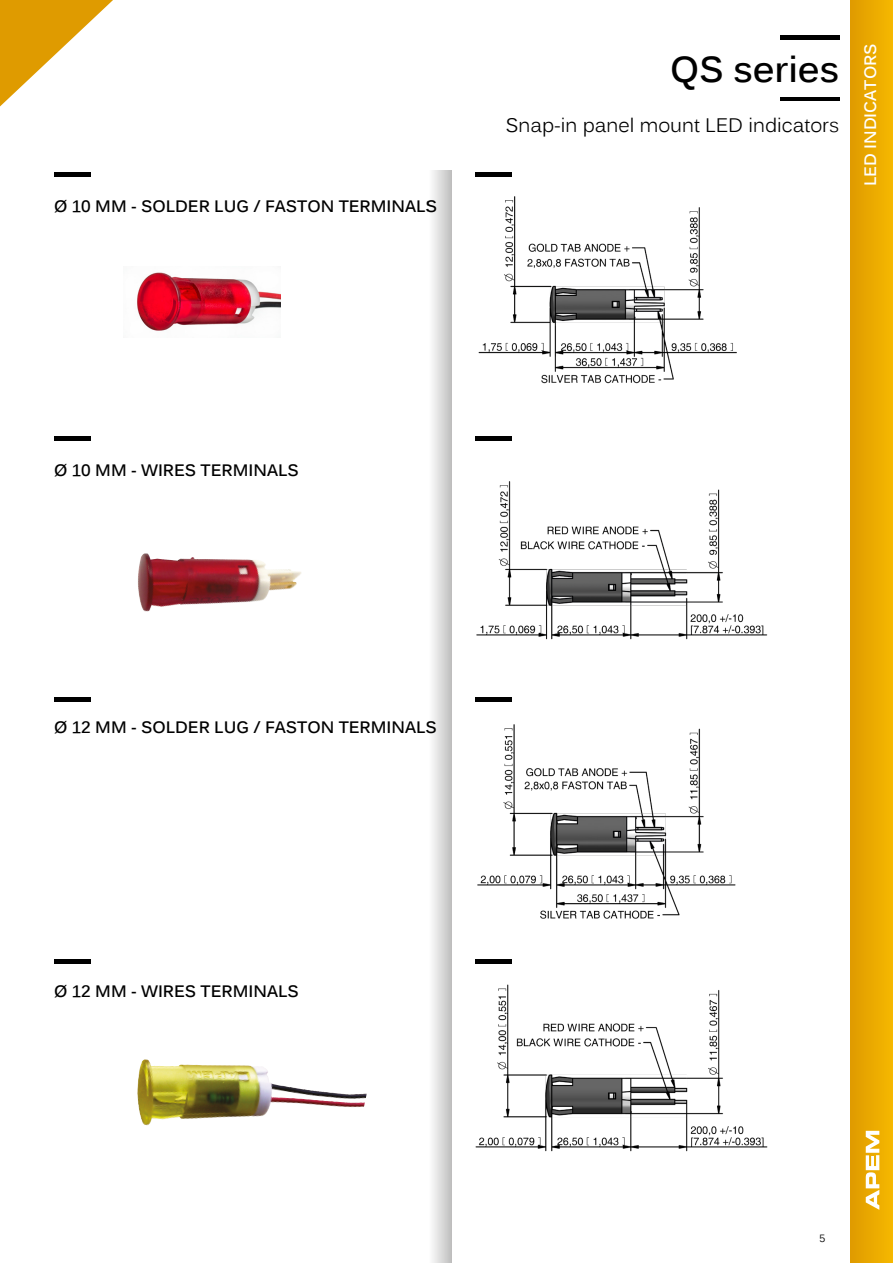
<style>
.page{position:relative;width:893px;height:1263px;background:#fff}
.page>*{position:absolute;margin:0;border:0;box-sizing:border-box;transform-origin:0 0}
.t1{font:700 36px "Kalinga";color:#000}
.t2{font:19.5px "Kalinga";color:#000}
.t3{font:700 16.5px "Kalinga";color:#000}
.t4{font:700 16.5px "Kalinga";color:#fff}
.t5{font:10.5px "Kalinga";color:#000}
</style>
<div class="page">
<svg style="left:432px;top:170px;width:19px;height:1093px"></svg>
<hr style="left:54px;top:173px;width:36px;height:4px;background:#000">
<hr style="left:476px;top:173px;width:36px;height:4px;background:#000">
<hr style="left:54px;top:436px;width:36px;height:4px;background:#000">
<hr style="left:54px;top:698px;width:36px;height:4px;background:#000">
<hr style="left:54px;top:959px;width:36px;height:4px;background:#000">
<img style="left:137px;top:1060px;width:57px;height:66px">
<img style="left:432px;top:178px;width:305px;height:263px">
<img style="left:432px;top:709px;width:304px;height:244px">
<img style="left:432px;top:953px;width:336px;height:268px">
<img style="left:432px;top:441px;width:336px;height:268px">
<img style="left:137px;top:272px;width:143px;height:59px">
<img style="left:138px;top:553px;width:8px;height:45px">
<hr style="left:780px;top:98px;width:59px;height:3px;background:#000">
<hr style="left:780px;top:36px;width:59px;height:4px;background:#000">
<svg style="left:0;top:0;width:113px;height:106px"></svg>
<div style="left:851px;top:0;width:42px;height:1263px;background:linear-gradient(to right,#e09b00,#f5b700)"></div>
<svg style="left:866px;top:1131px;width:13px;height:79px"></svg>
<p class="t3" style="left:54px;top:195px;width:384px">Ø 10 MM - SOLDER LUG / FASTON TERMINALS</p>
<h1 class="t1" style="left:670px;top:45px;width:171px">QS series</h1>
<p class="t2" style="left:506px;top:112px;width:335px">Snap-in panel mount LED indicators</p>
<p class="t4" style="left:859px;top:186px;width:144px;rotate:-90deg">LED INDICATORS</p>
<p class="t3" style="left:54px;top:459px;width:246px">Ø 10 MM - WIRES TERMINALS</p>
<p class="t3" style="left:54px;top:716px;width:384px">Ø 12 MM - SOLDER LUG / FASTON TERMINALS</p>
<p class="t3" style="left:54px;top:980px;width:246px">Ø 12 MM - WIRES TERMINALS</p>
<p class="t5" style="left:819px;top:1231px;width:7px">5</p>
</div>
